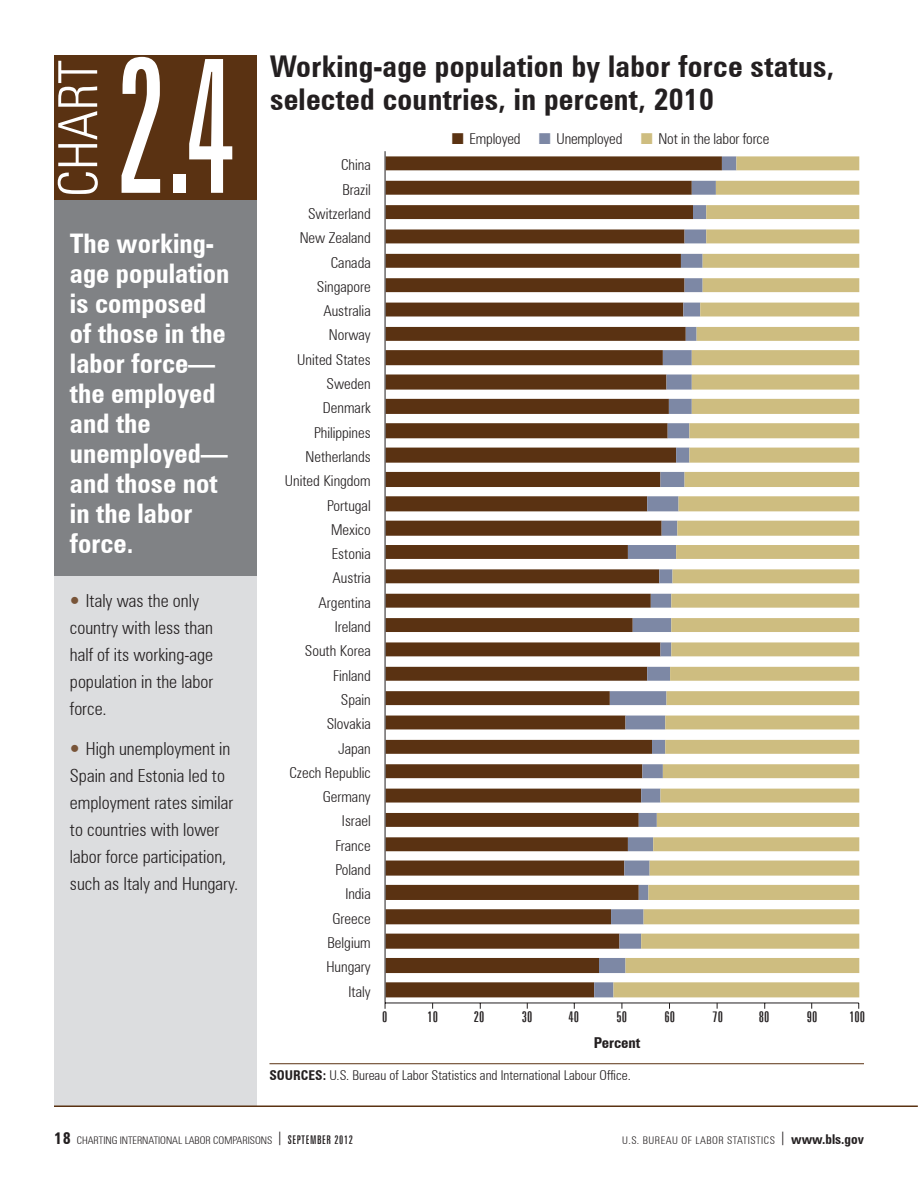
<style>
.page{position:relative;width:918px;height:1188px;background:#fff}
.page>*{position:absolute;margin:0;border:0;box-sizing:border-box;transform-origin:0 0}
.t1{font:extra-condensed 192px "Zurich BT";color:#fff;scale:.75 1}
.t2{font:300 condensed 54px "Zurich BT";color:#fff}
.t3{font:700 condensed 30px/33px "Zurich BT";letter-spacing:.01em;color:#231f20}
.t4{font:700 condensed 27px/30px "Zurich BT";color:#fff}
.t5{font:300 condensed 18px/27px "Zurich BT";color:#231f20}
.t6{font:300 condensed 15px "Zurich BT";color:#231f20}
.Chart_text{font:extra-condensed 15px "Zurich BT";color:#231f20}
.Chart_text-2{font:700 condensed 15px "Zurich BT";color:#231f20}
.t7{font:300 condensed 13.5px "Zurich BT";color:#231f20}
.t8{font:300 condensed 10.5px "Zurich BT";color:#231f20}
.t9{font:300 condensed 10.5px "Zurich BT";letter-spacing:.05em;color:#231f20}
.s1{font-weight:700}
.s2{font-weight:700;font-size:16.5px}
.s3{font-weight:400;font-stretch:extra-condensed;font-size:13.5px}
.s4{font-weight:400;font-stretch:extra-condensed;font-size:12px}
.s5{font-weight:700;font-size:13.5px}
</style>
<div class="page">
<div style="left:54px;top:200px;width:202px;height:907px;background:#dcdddf"></div>
<hr style="left:54px;top:1106px;width:864px;height:1px;background:#5a3212">
<div style="left:54px;top:200px;width:202px;height:376px;background:#808285"></div>
<div style="left:54px;top:55px;width:202px;height:145px;background:#5a3212"></div>
<hr style="left:269px;top:1063px;width:595px;height:1px;background:#5a3212">
<svg style="left:386px;top:156px;width:208px;height:841px;fill:#5a3212"></svg>
<svg style="left:594px;top:156px;width:19px;height:841px;fill:#5a3212"></svg>
<svg style="left:613px;top:156px;width:246px;height:841px"></svg>
<hr style="left:385px;top:1003px;width:474px;height:1px;background:#231f20">
<hr style="left:385px;top:151px;width:1px;height:852px;background:#231f20">
<p class="t2" style="left:45px;top:197px;width:138px;rotate:-90deg">CHART</p>
<p class="t1" style="left:116px;top:16px;width:161px">2.4</p>
<p class="t3" style="left:270px;top:49px;width:566px">Working-age population by labor force status, selected countries, in percent, 2010</p>
<p class="t6" style="left:469px;top:129px;width:53px">Employed</p>
<p class="t6" style="left:556px;top:129px;width:67px">Unemployed</p>
<p class="t6" style="left:658px;top:129px;width:112px">Not in the labor force</p>
<p class="t6" style="left:341px;top:156px;width:31px">China</p>
<p class="t6" style="left:342px;top:180px;width:30px">Brazil</p>
<p class="t6" style="left:308px;top:205px;width:64px">Switzerland</p>
<p class="t6" style="left:300px;top:229px;width:73px">New Zealand</p>
<p class="t6" style="left:331px;top:253px;width:42px">Canada</p>
<p class="t6" style="left:317px;top:277px;width:55px">Singapore</p>
<p class="t6" style="left:323px;top:302px;width:49px">Australia</p>
<p class="t6" style="left:329px;top:326px;width:43px">Norway</p>
<p class="t6" style="left:297px;top:350px;width:75px">United States</p>
<p class="t6" style="left:327px;top:375px;width:46px">Sweden</p>
<p class="t6" style="left:323px;top:399px;width:49px">Denmark</p>
<p class="t6" style="left:314px;top:423px;width:58px">Philippines</p>
<p class="t6" style="left:305px;top:448px;width:67px">Netherlands</p>
<p class="t6" style="left:285px;top:472px;width:87px">United Kingdom</p>
<p class="t6" style="left:327px;top:496px;width:45px">Portugal</p>
<p class="t6" style="left:331px;top:520px;width:41px">Mexico</p>
<p class="t6" style="left:332px;top:545px;width:40px">Estonia</p>
<p class="t6" style="left:333px;top:569px;width:40px">Austria</p>
<p class="t6" style="left:319px;top:593px;width:54px">Argentina</p>
<p class="t6" style="left:335px;top:618px;width:38px">Ireland</p>
<p class="t6" style="left:305px;top:642px;width:67px">South Korea</p>
<p class="t6" style="left:333px;top:666px;width:39px">Finland</p>
<p class="t6" style="left:341px;top:691px;width:31px">Spain</p>
<p class="t6" style="left:327px;top:715px;width:46px">Slovakia</p>
<p class="t6" style="left:338px;top:739px;width:34px">Japan</p>
<p class="t6" style="left:289px;top:763px;width:83px">Czech Republic</p>
<p class="t6" style="left:323px;top:788px;width:49px">Germany</p>
<p class="t6" style="left:342px;top:812px;width:30px">Israel</p>
<p class="t6" style="left:335px;top:836px;width:37px">France</p>
<p class="t6" style="left:335px;top:861px;width:37px">Poland</p>
<p class="t6" style="left:345px;top:885px;width:27px">India</p>
<p class="t6" style="left:333px;top:909px;width:40px">Greece</p>
<p class="t6" style="left:328px;top:934px;width:45px">Belgium</p>
<p class="t6" style="left:327px;top:958px;width:46px">Hungary</p>
<p class="t6" style="left:349px;top:982px;width:24px">Italy</p>
<p class="t4" style="left:70px;top:228px;width:161px">The working&shy;age population is composed of those in the labor force— the employed and the unemployed— and those not in the labor force.</p>
<p class="t5" style="left:70px;top:586px;width:145px;text-indent:16px">Italy was the only country with less than half of its working-age population in the labor force.</p>
<p class="t5" style="left:70px;top:735px;width:170px;text-indent:16px">High unemployment in<br>Spain and Estonia led to employment rates similar to countries with lower labor force participation, such as Italy and Hungary.</p>
<p class="Chart_text" style="left:382px;top:1008px;width:7px">0</p>
<p class="Chart_text" style="left:427px;top:1008px;width:12px">10</p>
<p class="Chart_text" style="left:474px;top:1008px;width:12px">20</p>
<p class="Chart_text" style="left:522px;top:1008px;width:12px">30</p>
<p class="Chart_text" style="left:568px;top:1008px;width:12px">40</p>
<p class="Chart_text" style="left:616px;top:1008px;width:12px">50</p>
<p class="Chart_text" style="left:664px;top:1008px;width:12px">60</p>
<p class="Chart_text" style="left:712px;top:1008px;width:12px">70</p>
<p class="Chart_text" style="left:759px;top:1008px;width:12px">80</p>
<p class="Chart_text" style="left:807px;top:1008px;width:12px">90</p>
<p class="Chart_text" style="left:849px;top:1008px;width:17px">100</p>
<p class="Chart_text-2" style="left:594px;top:1033px;width:48px">Percent</p>
<p class="t7" style="left:269px;top:1067px;width:363px"><span class="s1">SOURCES:</span> U.S. Bureau of Labor Statistics and International Labour Office.</p>
<p class="t8" style="left:54px;top:1133px;width:301px"><span class="s2">18</span> CHARTING INTERNATIONAL LABOR COMPARISONS <span class="s3">|</span> <span class="s4">SEPTEMBER 2012</span></p>
<p class="t9" style="left:622px;top:1133px;width:243px">U.S. BUREAU OF LABOR STATISTICS <span class="s3">|</span> <span class="s5">www.bls.gov</span></p>
</div>
